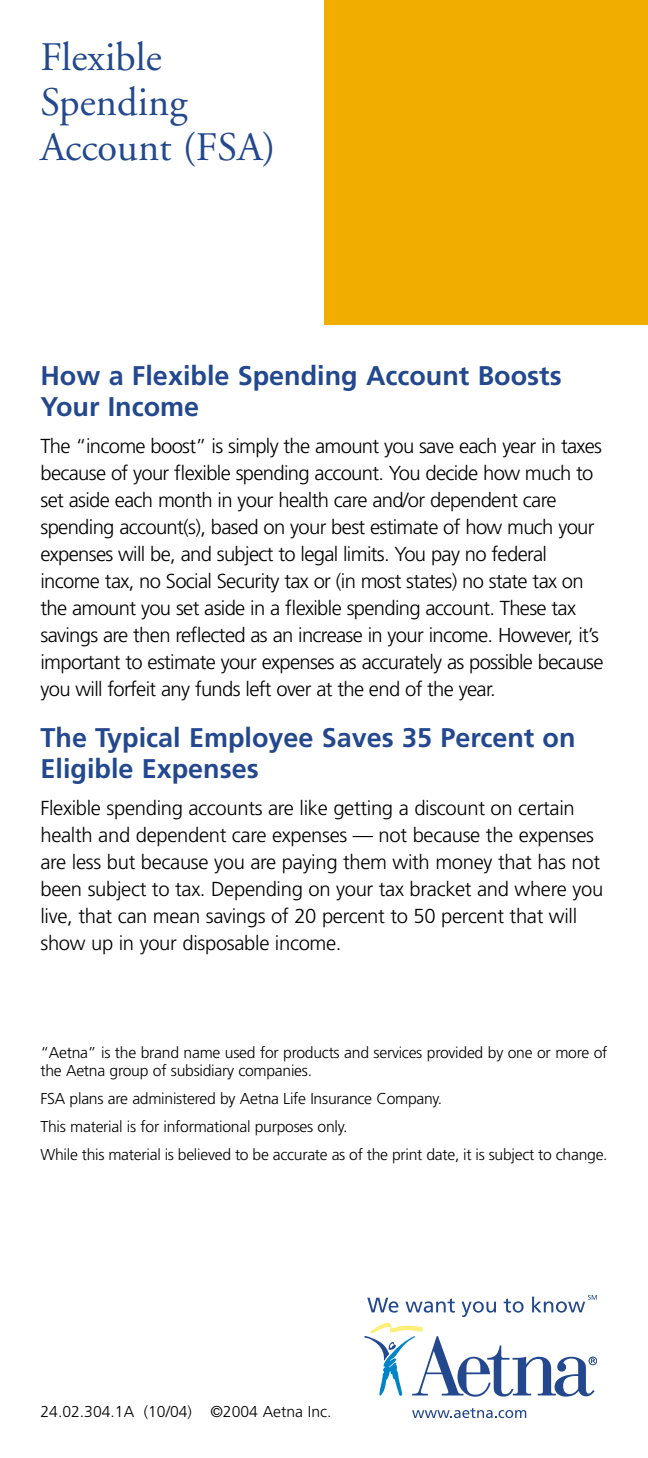
<style>
.page{position:relative;width:648px;height:1458px;background:#fff}
.page>*{position:absolute;margin:0;border:0;box-sizing:border-box;transform-origin:0 0}
.t1{font:40.5px/45px "Adobe Garamond";color:#23488e}
.t2{font:700 27px/31.5px "Frutiger";color:#23488e}
.t3{font:300 20.25px/27px "Frutiger";letter-spacing:-.035em;color:#000}
.t4{font:300 20.25px/27px "Frutiger";letter-spacing:-.015em;color:#000}
.t5{font:300 15.75px/27.7px "Frutiger";letter-spacing:-.015em;color:#000}
</style>
<div class="page">
<svg style="left:367px;top:1298px;width:31px;height:15px"></svg>
<svg style="left:405px;top:1299px;width:50px;height:14px"></svg>
<svg style="left:462px;top:1301px;width:34px;height:16px"></svg>
<svg style="left:504px;top:1299px;width:20px;height:14px"></svg>
<svg style="left:532px;top:1295px;width:65px;height:18px"></svg>
<svg style="left:365px;top:1323px;width:232px;height:74px"></svg>
<svg style="left:412px;top:1408px;width:114px;height:10px"></svg>
<div style="left:324px;top:0;width:324px;height:324px;background:#f1ad00"></div>
<h1 class="t1" style="left:40px;top:38px;width:237px">Flexible<br>Spending<br>Account (FSA)</h1>
<h2 class="t2" style="left:40px;top:362px;width:523px">How a Flexible Spending Account Boosts<br>Your Income</h2>
<p class="t3" style="left:40px;top:434px;width:565px">The “income boost” is simply the amount you save each year in taxes because of your flexible spending account. You decide how much to set aside each month in your health care and/or dependent care spending account(s), based on your best estimate of how much your expenses will be, and subject to legal limits. You pay no federal income tax, no Social Security tax or (in most states) no state tax on the amount you set aside in a flexible spending account. These tax savings are then reflected as an increase in your income. However, it’s important to estimate your expenses as accurately as possible because you will forfeit any funds left over at the end of the year.</p>
<h2 class="t2" style="left:40px;top:724px;width:537px">The Typical Employee Saves 35 Percent on<br>Eligible Expenses</h2>
<p class="t4" style="left:40px;top:796px;width:564px">Flexible spending accounts are like getting a discount on certain health and dependent care expenses — not because the expenses are less but because you are paying them with money that has not been subject to tax. Depending on your tax bracket and where you live, that can mean savings of 20 percent to 50 percent that will show up in your disposable income.</p>
<p class="t5" style="left:40px;top:1045px;width:568px;line-height:18px">“Aetna” is the brand name used for products and services provided by one or more of the Aetna group of subsidiary companies.</p>
<p class="t5" style="left:40px;top:1086px;width:569px">FSA plans are administered by Aetna Life Insurance Company.<br>This material is for informational purposes only.<br>While this material is believed to be accurate as of the print date, it is subject to change.</p>
<p class="t5" style="left:40px;top:1399px;width:293px">24.02.304.1A (10/04) ©2004 Aetna Inc.</p>
</div>
